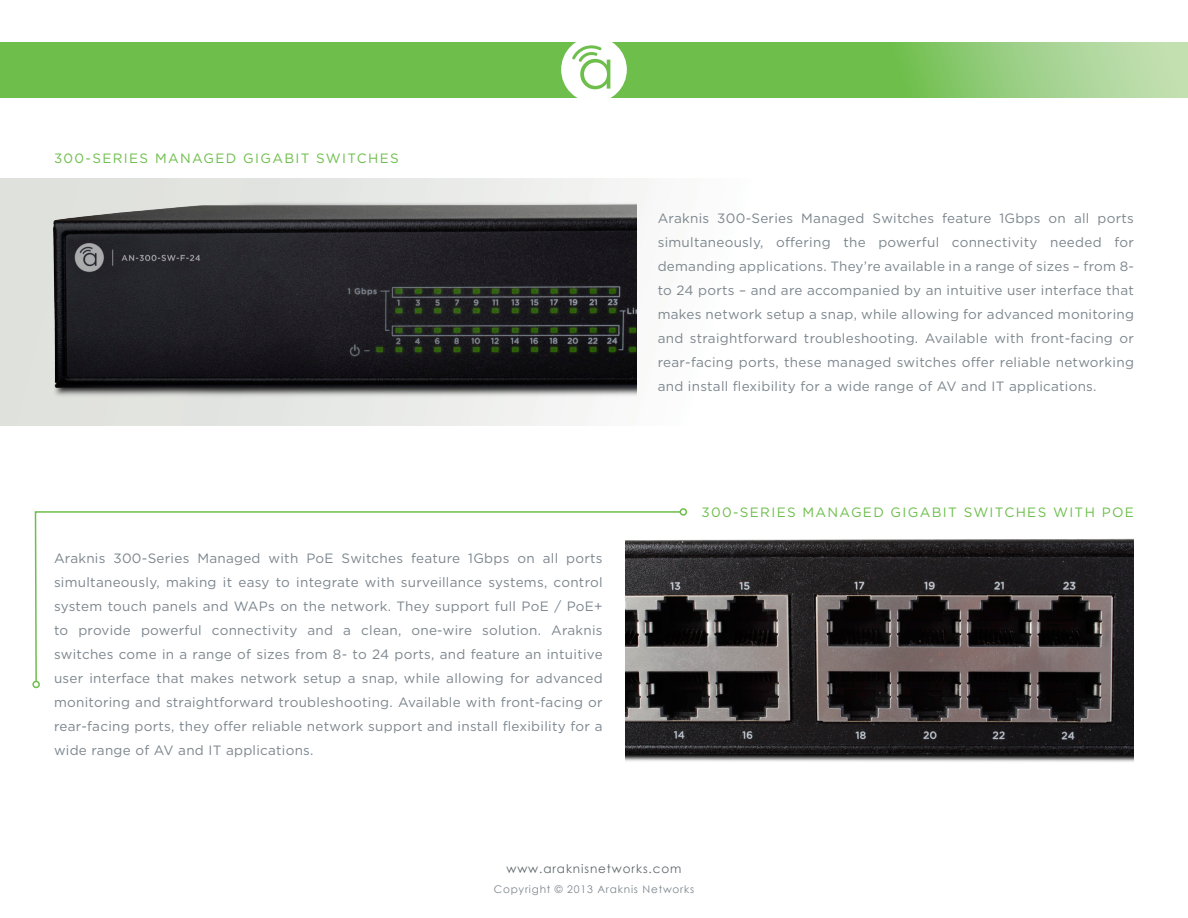
<style>
.page{position:relative;width:1188px;height:918px;background:#fff}
.page>*{position:absolute;margin:0;border:0;box-sizing:border-box;transform-origin:0 0}
.t1{font:13.5px/24px "Gotham";letter-spacing:.02em;color:#7c868d;text-align:justify}
.t2{font:13.5px "Gotham";letter-spacing:.1em;color:#6dbe4b}
.t3{font:12px "Century Gothic";letter-spacing:.075em;color:#5e666b}
.t4{font:10.5px "Century Gothic";letter-spacing:.075em;color:#7c868d}
</style>
<div class="page">
<svg style="left:0;top:42px;width:1188px;height:55px;background:#7ac25b"></svg>
<svg style="left:561px;top:42px;width:66px;height:56px"></svg>
<div style="left:0;top:179px;width:1188px;height:246px;background:linear-gradient(to right,#dddfdb,#fff)"></div>
<img style="left:12px;top:194px;width:624px;height:217px">
<img style="left:625px;top:538px;width:509px;height:224px">
<svg style="left:34px;top:510px;width:648px;height:173px"></svg>
<div style="left:680px;top:508px;width:7px;height:8px;border:2px solid #6dbe4b;border-radius:50%"></div>
<div style="left:32px;top:681px;width:8px;height:7px;border:2px solid #6dbe4b;border-radius:50%"></div>
<p class="t2" style="left:54px;top:150px;width:346px">300-SERIES MANAGED GIGABIT SWITCHES</p>
<p class="t1" style="left:54px;top:546px;width:550px">Araknis 300-Series Managed with PoE Switches feature 1Gbps on all ports simultaneously, making it easy to integrate with surveillance systems, control system touch panels and WAPs on the network. They support full PoE / PoE+ to provide powerful connectivity and a clean, one-wire solution. Araknis switches come in a range of sizes from 8- to 24 ports, and feature an intuitive user interface that makes network setup a snap, while allowing for advanced monitoring and straightforward troubleshooting. Available with front-facing or rear-facing ports, they offer reliable network support and install flexibility for a wide range of AV and IT applications.</p>
<p class="t1" style="left:658px;top:206px;width:478px">Araknis 300-Series Managed Switches feature 1Gbps on all ports simultaneously, offering the powerful connectivity needed for demanding applications. They’re available in a range of sizes – from 8- to 24 ports – and are accompanied by an intuitive user interface that makes network setup a snap, while allowing for advanced monitoring and straightforward troubleshooting. Available with front-facing or rear-facing ports, these managed switches offer reliable networking and install flexibility for a wide range of AV and IT applications.</p>
<p class="t2" style="left:701px;top:504px;width:434px">300-SERIES MANAGED GIGABIT SWITCHES WITH POE</p>
<p class="t3" style="left:507px;top:861px;width:176px">www.araknisnetworks.com</p>
<p class="t4" style="left:494px;top:883px;width:202px">Copyright © 2013 Araknis Networks</p>
</div>
